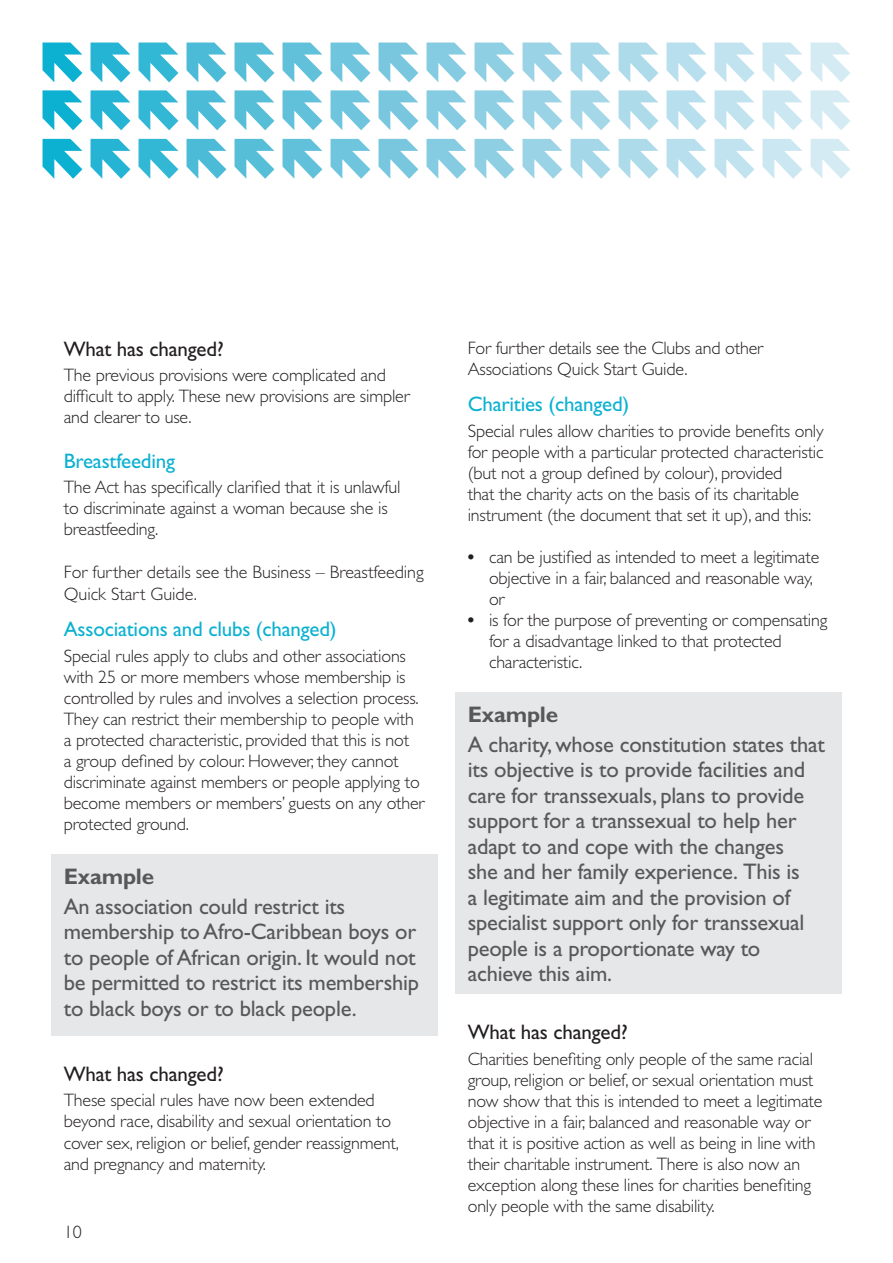
<style>
.page{position:relative;width:893px;height:1263px;background:#fff}
.page>*{position:absolute;margin:0;border:0;box-sizing:border-box;transform-origin:0 0}
.t1{font:22.5px/25.5px "Gill Sans";letter-spacing:-.01em;color:#57585a}
.t2{font:700 22.5px "Gill Sans";letter-spacing:-.01em;color:#57585a}
.t3{font:21px "Gill Sans";letter-spacing:-.01em;color:#0cb1d1}
.t4{font:21px "Gill Sans";letter-spacing:-.01em;color:#231f20}
.t5{font:300 18px/21px "Gill Sans";letter-spacing:-.01em;color:#231f20}
.s1{font-weight:700}
</style>
<div class="page">
<div style="left:455px;top:692px;width:387px;height:302px;background:#e6e7e9"></div>
<div style="left:51px;top:854px;width:387px;height:182px;background:#e6e7e9"></div>
<svg style="left:91px;top:139px;width:39px;height:40px"></svg>
<svg style="left:139px;top:139px;width:39px;height:40px"></svg>
<svg style="left:43px;top:139px;width:39px;height:40px"></svg>
<svg style="left:187px;top:139px;width:39px;height:40px"></svg>
<svg style="left:235px;top:139px;width:39px;height:40px"></svg>
<svg style="left:283px;top:139px;width:39px;height:40px"></svg>
<svg style="left:331px;top:139px;width:39px;height:40px"></svg>
<svg style="left:379px;top:139px;width:39px;height:40px"></svg>
<svg style="left:427px;top:139px;width:39px;height:40px"></svg>
<svg style="left:475px;top:139px;width:39px;height:40px"></svg>
<svg style="left:523px;top:139px;width:39px;height:40px"></svg>
<svg style="left:571px;top:139px;width:39px;height:40px"></svg>
<svg style="left:619px;top:139px;width:39px;height:40px"></svg>
<svg style="left:91px;top:43px;width:39px;height:39px"></svg>
<svg style="left:91px;top:90px;width:39px;height:40px"></svg>
<svg style="left:235px;top:43px;width:39px;height:39px"></svg>
<svg style="left:235px;top:90px;width:39px;height:40px"></svg>
<svg style="left:283px;top:90px;width:39px;height:40px"></svg>
<svg style="left:379px;top:43px;width:39px;height:39px"></svg>
<svg style="left:379px;top:90px;width:39px;height:40px"></svg>
<svg style="left:427px;top:43px;width:39px;height:39px"></svg>
<svg style="left:427px;top:90px;width:39px;height:40px"></svg>
<svg style="left:475px;top:43px;width:39px;height:39px"></svg>
<svg style="left:475px;top:90px;width:39px;height:40px"></svg>
<svg style="left:523px;top:90px;width:39px;height:40px"></svg>
<svg style="left:619px;top:90px;width:39px;height:40px"></svg>
<svg style="left:667px;top:43px;width:39px;height:39px"></svg>
<svg style="left:43px;top:43px;width:39px;height:39px"></svg>
<svg style="left:43px;top:90px;width:39px;height:40px"></svg>
<svg style="left:714px;top:43px;width:40px;height:39px"></svg>
<svg style="left:283px;top:43px;width:39px;height:39px"></svg>
<svg style="left:331px;top:43px;width:39px;height:39px"></svg>
<svg style="left:331px;top:90px;width:39px;height:40px"></svg>
<svg style="left:523px;top:43px;width:39px;height:39px"></svg>
<svg style="left:571px;top:43px;width:39px;height:39px"></svg>
<svg style="left:571px;top:90px;width:39px;height:40px"></svg>
<svg style="left:619px;top:43px;width:39px;height:39px"></svg>
<svg style="left:187px;top:43px;width:39px;height:39px"></svg>
<svg style="left:187px;top:90px;width:39px;height:40px"></svg>
<svg style="left:139px;top:43px;width:39px;height:39px"></svg>
<svg style="left:139px;top:90px;width:39px;height:40px"></svg>
<svg style="left:762px;top:43px;width:40px;height:39px"></svg>
<svg style="left:810px;top:43px;width:40px;height:39px"></svg>
<svg style="left:667px;top:90px;width:39px;height:40px"></svg>
<svg style="left:714px;top:90px;width:40px;height:40px"></svg>
<svg style="left:762px;top:90px;width:40px;height:40px"></svg>
<svg style="left:810px;top:90px;width:40px;height:40px"></svg>
<svg style="left:667px;top:139px;width:39px;height:40px"></svg>
<svg style="left:714px;top:139px;width:40px;height:40px"></svg>
<svg style="left:762px;top:139px;width:40px;height:40px"></svg>
<svg style="left:810px;top:139px;width:40px;height:40px"></svg>
<h3 class="t4" style="left:64px;top:337px;width:162px">What has changed?</h3>
<p class="t5" style="left:64px;top:365px;width:347px">The previous provisions were complicated and difficult to apply. These new provisions are simpler and clearer to use.</p>
<h2 class="t3" style="left:64px;top:449px;width:113px">Breastfeeding</h2>
<p class="t5" style="left:64px;top:477px;width:338px">The Act has specifically clarified that it is unlawful to discriminate against a woman because she is breastfeeding.</p>
<p class="t5" style="left:64px;top:561px;width:362px;line-height:21.6px">For further details see the Business – Breastfeeding<br>Quick Start Guide.</p>
<h2 class="t3" style="left:64px;top:617px;width:274px">Associations and clubs (changed)</h2>
<p class="t5" style="left:64px;top:645px;width:362px">Special rules apply to clubs and other associations with 25 or more members whose membership is controlled by rules and involves a selection process.<br>They can restrict their membership to people with a protected characteristic, provided that this is not<br>a group defined by colour. However, they cannot discriminate against members or people applying to become members or members’ guests on any other protected ground.</p>
<h3 class="t2" style="left:64px;top:863px;width:92px">Example</h3>
<p class="t1" style="left:64px;top:894px;width:357px">An association could restrict its membership to Afro-Caribbean boys or to people of African origin. It would not be permitted to restrict its membership to black boys or to black people.</p>
<h3 class="t4" style="left:64px;top:1062px;width:162px">What has changed?</h3>
<p class="t5" style="left:64px;top:1090px;width:337px">These special rules have now been extended beyond race, disability and sexual orientation to cover sex, religion or belief, gender reassignment, and pregnancy and maternity.</p>
<p class="t5" style="left:64px;top:1222px;width:19px">10</p>
<p class="t5" style="left:468px;top:337px;width:297px">For further details see the Clubs and other<br>Associations Quick Start Guide.</p>
<h2 class="t3" style="left:468px;top:392px;width:163px">Charities (changed)</h2>
<p class="t5" style="left:468px;top:420px;width:357px">Special rules allow charities to provide benefits only for people with a particular protected characteristic (but not a group defined by colour), provided<br>that the charity acts on the basis of its charitable instrument (the document that set it up), and this:</p>
<p class="t5" style="left:489px;top:546px;width:332px;text-indent:-21px"><span class="s1">•</span> can be justified as intended to meet a legitimate objective in a fair, balanced and reasonable way, or</p>
<p class="t5" style="left:489px;top:609px;width:340px;text-indent:-21px"><span class="s1">•</span> is for the purpose of preventing or compensating for a disadvantage linked to that protected characteristic.</p>
<h3 class="t2" style="left:468px;top:701px;width:92px">Example</h3>
<p class="t1" style="left:468px;top:732px;width:359px">A charity, whose constitution states that its objective is to provide facilities and care for transsexuals, plans to provide support for a transsexual to help her adapt to and cope with the changes<br>she and her family experience. This is<br>a legitimate aim and the provision of specialist support only for transsexual people is a proportionate way to achieve this aim.</p>
<h3 class="t4" style="left:468px;top:1020px;width:162px">What has changed?</h3>
<p class="t5" style="left:468px;top:1048px;width:356px">Charities benefiting only people of the same racial group, religion or belief, or sexual orientation must now show that this is intended to meet a legitimate objective in a fair, balanced and reasonable way or that it is positive action as well as being in line with their charitable instrument. There is also now an exception along these lines for charities benefiting only people with the same disability.</p>
</div>
